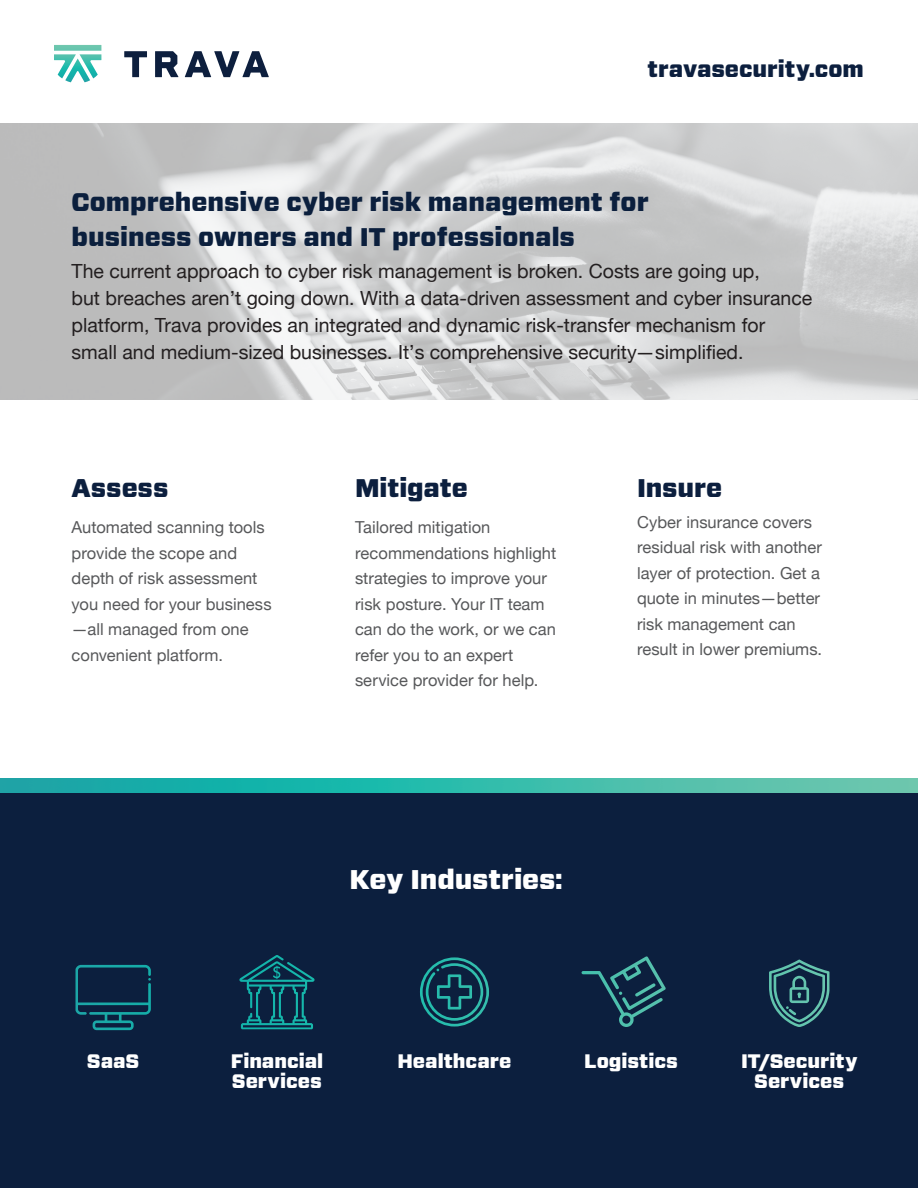
<style>
.page{position:relative;width:918px;height:1188px;background:#fff}
.page>*{position:absolute;margin:0;border:0;box-sizing:border-box;transform-origin:0 0}
.t1{font:900 27px "Forza";letter-spacing:-.005em;color:#fff}
.t2{font:900 25.5px/35.7px "Forza";color:#0b1f3d}
.t3{font:900 25.5px "Forza";color:#0c1f3e}
.t4{font:900 22.5px "Forza";color:#0c1f3e}
.t5{font:19.5px/27px "Helvetica Neue";color:#231f20}
.t6{font:900 19.5px/19.5px "Forza";color:#fff}
.t7{font:16.5px/25.5px "Helvetica Neue";color:#57585a}
</style>
<div class="page">
<svg style="left:0;top:123px;width:918px;height:276px;background:#cccdcd"></svg>
<div style="left:0;top:792px;width:918px;height:396px;background:#0c1f3e"></div>
<svg style="left:124px;top:51px;width:145px;height:26px"></svg>
<svg style="left:54px;top:45px;width:47px;height:37px"></svg>
<img style="left:0;top:778px;width:918px;height:14px">
<img style="left:239px;top:955px;width:76px;height:74px">
<img style="left:769px;top:960px;width:60px;height:67px">
<img style="left:420px;top:957px;width:69px;height:70px">
<img style="left:582px;top:956px;width:84px;height:71px">
<img style="left:76px;top:965px;width:75px;height:65px">
<h3 class="t4" style="left:648px;top:54px;width:218px">travasecurity.com</h3>
<h2 class="t2" style="left:72px;top:184px;width:579px">Comprehensive cyber risk management for business owners and IT professionals</h2>
<p class="t5" style="left:72px;top:258px;width:742px">The current approach to cyber risk management is broken. Costs are going up,<br>but breaches aren’t going down. With a data-driven assessment and cyber insurance platform, Trava provides an integrated and dynamic risk-transfer mechanism for small and medium-sized businesses. It’s comprehensive security—simplified.</p>
<h2 class="t3" style="left:72px;top:471px;width:98px">Assess</h2>
<p class="t7" style="left:72px;top:516px;width:202px">Automated scanning tools provide the scope and depth of risk assessment you need for your business —all managed from one convenient platform.</p>
<h2 class="t3" style="left:355px;top:471px;width:114px">Mitigate</h2>
<p class="t7" style="left:355px;top:516px;width:203px">Tailored mitigation recommendations highlight strategies to improve your risk posture. Your IT team can do the work, or we can refer you to an expert service provider for help.</p>
<h1 class="t1" style="left:350px;top:861px;width:214px">Key Industries:</h1>
<h2 class="t3" style="left:637px;top:471px;width:87px">Insure</h2>
<p class="t7" style="left:637px;top:510px;width:187px">Cyber insurance covers residual risk with another layer of protection. Get a quote in minutes—better risk management can result in lower premiums.</p>
<p class="t6" style="left:87px;top:1052px;width:54px">SaaS</p>
<p class="t6" style="left:398px;top:1052px;width:115px">Healthcare</p>
<p class="t6" style="left:584px;top:1052px;width:95px">Logistics</p>
<p class="t6" style="left:231px;top:1052px;width:94px">Financial<br>Services</p>
<p class="t6" style="left:741px;top:1052px;width:118px;text-align:center">IT/Security<br>Services</p>
</div>
